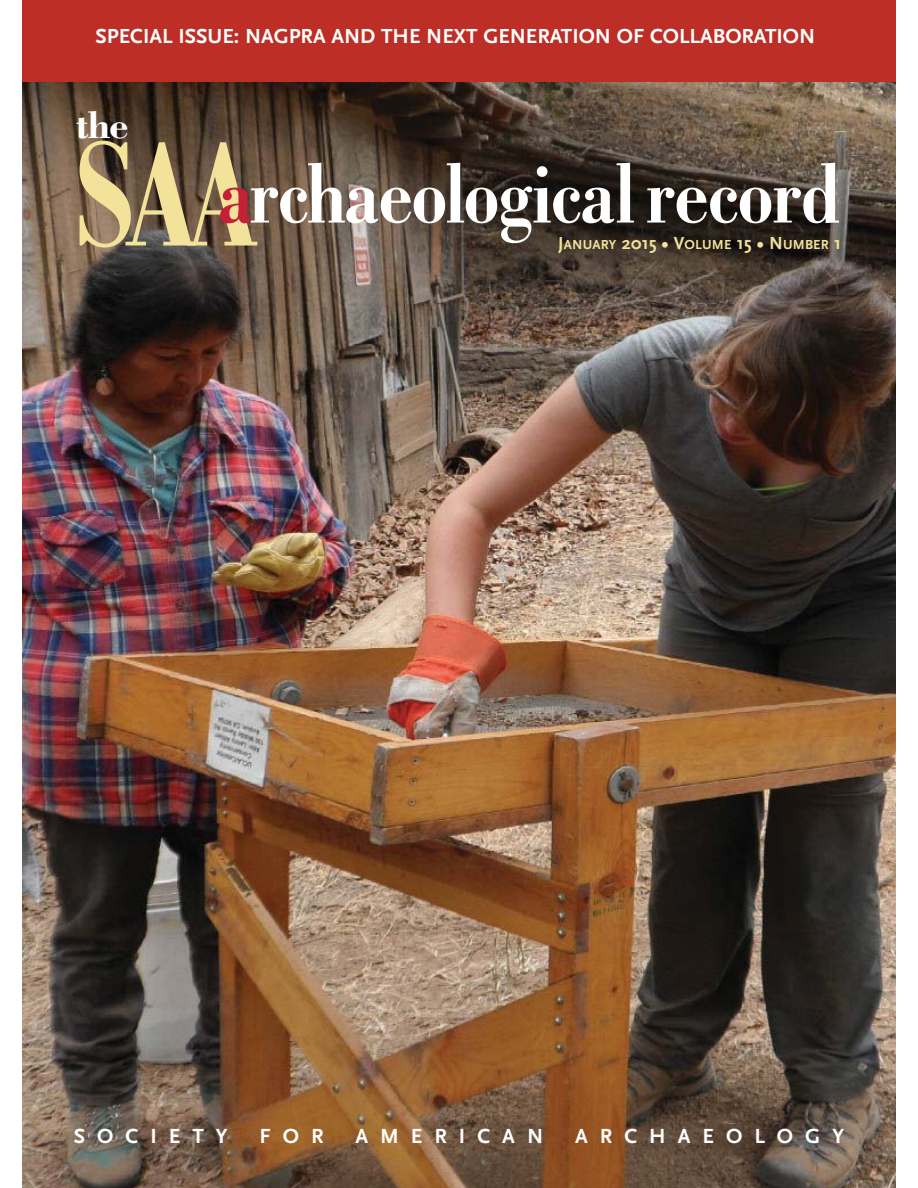
<style>
.page{position:relative;width:918px;height:1188px;background:#fff}
.page>*{position:absolute;margin:0;border:0;box-sizing:border-box;transform-origin:0 0}
.t1{font:700 condensed 91.05px "Bodoni";letter-spacing:-.015em;color:#fff}
.t2{font:700 39.45px "Bodoni";color:#fff}
.t3{font:700 21.3px "Scala Sans";color:#fff}
.t4{font:700 21.3px "Scala Sans";letter-spacing:.56em;color:#fff}
.t5{font:700 13.65px "Scala Sans";letter-spacing:.015em;color:#f3e29a}
.s1{font-size:159.3px;color:#f3e29a}
.s2{color:#c52037}
.s3{font-size:18.15px}
</style>
<div class="page">
<img style="left:22px;top:81px;width:874px;height:1107px">
<div style="left:22px;top:0;width:874px;height:81px;background:#bd2f26"></div>
<p class="t3" style="left:96px;top:27px;width:721px">SPECIAL ISSUE: NAGPRA AND THE NEXT GENERATION OF COLLABORATION</p>
<h2 class="t2" style="left:76px;top:111px;width:54px">the</h2>
<h1 class="t1" style="left:76px;top:163px;width:767px"><span class="s1">SAA</span><span class="s2">a</span>rchaeological record</h1>
<p class="t5" style="left:558px;top:239px;width:285px"><span class="s3">J</span>ANUARY <span class="s3">2015 • V</span>OLUME <span class="s3">15 • N</span>UMBER <span class="s3">1</span></p>
<p class="t4" style="left:74px;top:1128px;width:155px">SOCIETY</p>
<p class="t3" style="left:260px;top:1128px;width:65px">FOR</p>
<p class="t4" style="left:355px;top:1128px;width:189px">AMERICAN</p>
<p class="t4" style="left:575px;top:1128px;width:271px">ARCHAEOLOGY</p>
</div>
